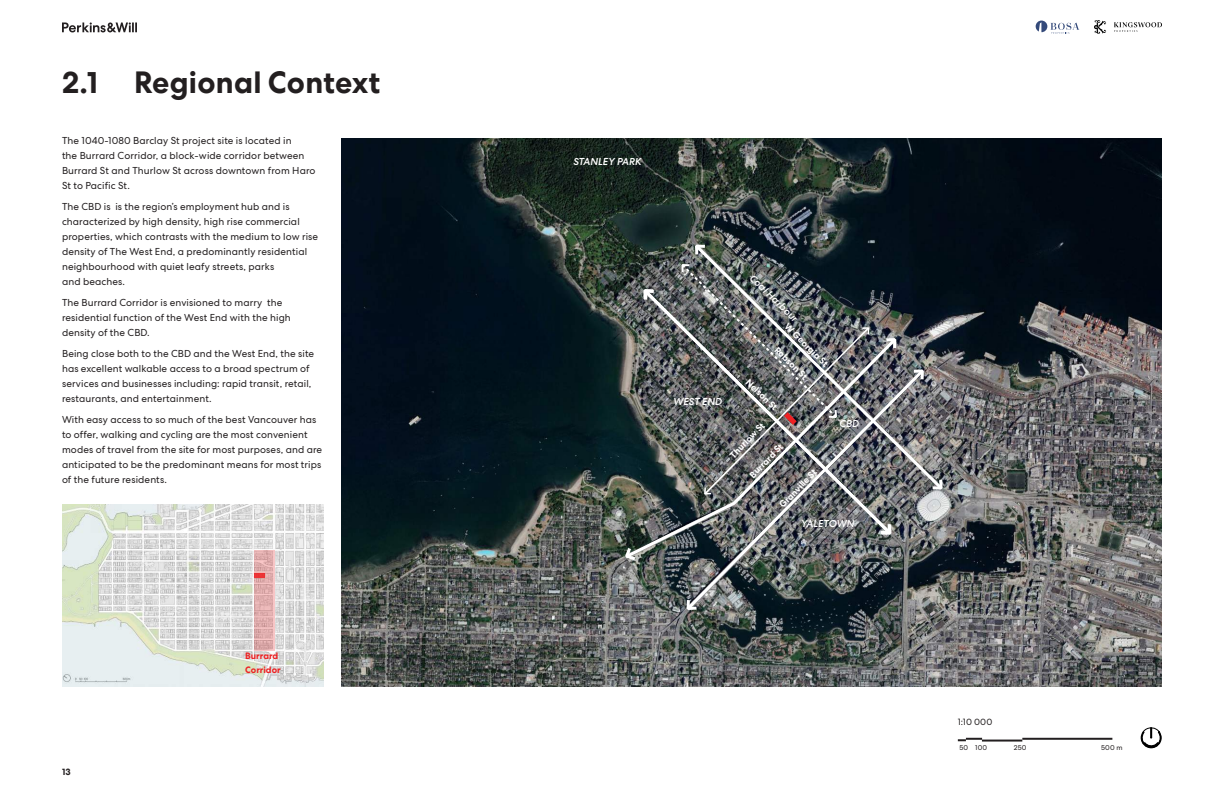
<style>
.page{position:relative;width:1224px;height:792px;background:#fff}
.page>*{position:absolute;margin:0;border:0;box-sizing:border-box;transform-origin:0 0}
.t1{font:700 30px "PW Centra No 2";letter-spacing:.01em;color:#231f20}
.report-body-10pt{font:10px/15px "PW Centra No 2";letter-spacing:.01em;color:#231f20}
.t2{font:italic 500 10px "PW Centra No 2";color:#fff}
.t3{font:700 9px "PW Centra No 2";color:#fff}
.t4{font:700 9px/14px "PW Centra No 2";color:#ee2123}
.report-body-9pt{font:9px "PW Centra No 2";color:#231f20}
.t5{font:700 9px "PW Centra No 2";color:#231f20}
.report-caption-7pt{font:7px "PW Centra No 2";letter-spacing:.02em;color:#231f20}
</style>
<div class="page">
<img style="left:342px;top:138px;width:820px;height:548px">
<svg style="left:1141px;top:727px;width:20px;height:21px"></svg>
<hr style="left:1022px;top:738px;width:90px;height:2px;background:#231f20">
<svg style="left:958px;top:738px;width:24px;height:3px"></svg>
<hr style="left:982px;top:740px;width:40px;height:2px;background:#231f20">
<svg style="left:684px;top:492px;width:243px;height:121px;background:#485153"></svg>
<svg style="left:685px;top:597px;width:15px;height:15px"></svg>
<img style="left:623px;top:335px;width:276px;height:225px">
<svg style="left:623px;top:545px;width:15px;height:17px"></svg>
<svg style="left:692px;top:242px;width:253px;height:250px;background:#484d53"></svg>
<svg style="left:930px;top:477px;width:14px;height:14px"></svg>
<img style="left:641px;top:286px;width:253px;height:251px">
<svg style="left:878px;top:521px;width:15px;height:15px"></svg>
<svg style="left:642px;top:287px;width:15px;height:16px"></svg>
<img style="left:680px;top:243px;width:191px;height:253px">
<img style="left:62px;top:504px;width:262px;height:182px">
<svg style="left:254px;top:550px;width:20px;height:100px;background:#e0adad"></svg>
<div style="left:254px;top:573px;width:10px;height:5px;background:#eb3435"></div>
<svg style="left:62px;top:22px;width:75px;height:10px"></svg>
<svg style="left:1036px;top:21px;width:43px;height:13px"></svg>
<img style="left:1095px;top:21px;width:67px;height:13px">
<p class="t1" style="left:62px;top:65px;width:320px">2.1 Regional Context</p>
<p class="report-body-10pt" style="left:62px;top:133px;width:255px">The 1040-1080 Barclay St project site is located in<br>the Burrard Corridor, a block-wide corridor between Burrard St and Thurlow St across downtown from Haro St to Pacific St.</p>
<p class="report-body-10pt" style="left:62px;top:199px;width:258px">The CBD is is the region’s employment hub and is characterized by high density, high rise commercial properties, which contrasts with the medium to low rise density of The West End, a predominantly residential neighbourhood with quiet leafy streets, parks<br>and beaches.</p>
<p class="report-body-10pt" style="left:62px;top:295px;width:230px">The Burrard Corridor is envisioned to marry the residential function of the West End with the high density of the CBD.</p>
<p class="report-body-10pt" style="left:62px;top:346px;width:254px">Being close both to the CBD and the West End, the site has excellent walkable access to a broad spectrum of services and businesses including: rapid transit, retail, restaurants, and entertainment.</p>
<p class="report-body-10pt" style="left:62px;top:412px;width:262px">With easy access to so much of the best Vancouver has to offer, walking and cycling are the most convenient modes of travel from the site for most purposes, and are anticipated to be the predominant means for most trips of the future residents.</p>
<p class="t5" style="left:62px;top:767px;width:10px">13</p>
<p class="t4" style="left:245px;top:649px;width:37px">Burrard<br>Corridor</p>
<p class="t2" style="left:573px;top:156px;width:70px">STANLEY PARK</p>
<p class="t2" style="left:674px;top:396px;width:50px">WEST END</p>
<p class="t2" style="left:755px;top:272px;width:65px;rotate:44deg">Coal Harbour</p>
<p class="t3" style="left:790px;top:321px;width:59px;rotate:44deg">W Georgia St</p>
<p class="t3" style="left:780px;top:345px;width:44px;rotate:44deg">Robson St</p>
<p class="t3" style="left:751px;top:377px;width:42px;rotate:44deg">Nelson St</p>
<p class="t3" style="left:728px;top:453px;width:47px;rotate:-46deg">Thurlow St</p>
<p class="t3" style="left:747px;top:473px;width:45px;rotate:-46deg">Burrard St</p>
<p class="t3" style="left:777px;top:503px;width:51px;rotate:-47deg">Granville St</p>
<p class="t2" style="left:840px;top:418px;width:21px">CBD</p>
<p class="t2" style="left:801px;top:517px;width:55px">YALETOWN</p>
<p class="report-body-9pt" style="left:958px;top:717px;width:36px">1:10 000</p>
<p class="report-caption-7pt" style="left:960px;top:744px;width:10px">50</p>
<p class="report-caption-7pt" style="left:975px;top:744px;width:13px">100</p>
<p class="report-caption-7pt" style="left:1014px;top:744px;width:14px">250</p>
<p class="report-caption-7pt" style="left:1101px;top:744px;width:23px">500 m</p>
</div>
